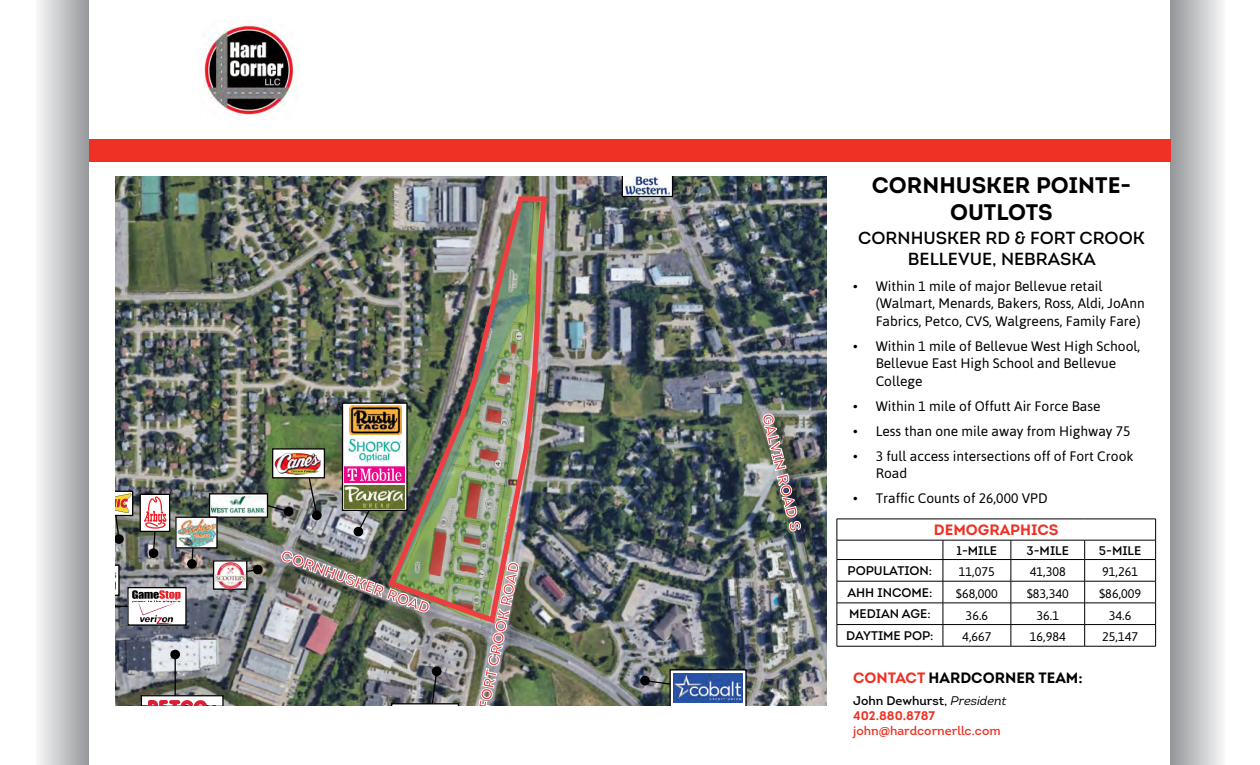
<style>
.page{position:relative;width:1260px;height:765px;background:#fff}
.page>*{position:absolute;margin:0;border:0;box-sizing:border-box;transform-origin:0 0}
.t1{font:22.5px/27px "Intro Bold Caps";color:#000;text-align:center}
.t2{font:17.5px/21px "Intro";color:#000;text-align:center}
.t3{font:700 15.5px "Intro";color:#ef3e42}
.t4{font:15px "Intro Bold Caps";color:#000}
.t5{font:15px "Intro Bold Caps";color:#ee3124}
.t6{font:13.75px/17.5px "Asap";color:#000}
.t7{font:12.5px/15px "Intro";color:#000}
.t8{font:12.5px "Asap";color:#000}
.t9{font:12.5px "Intro";color:#ee3124}
.s1{color:#ee3124}
.s2{font-style:italic}
.s3{font-weight:700;color:#ee3124}
</style>
<div class="page">
<svg style="left:38px;top:1px;width:51px;height:763px;background:#c6c7c9"></svg>
<svg style="left:1171px;top:1px;width:52px;height:763px;background:#c3c5c7"></svg>
<div style="left:89px;top:139px;width:1082px;height:23px;background:#ee3124"></div>
<img style="left:201px;top:22px;width:97px;height:96px">
<img style="left:116px;top:176px;width:711px;height:529px">
<div style="left:140px;top:494px;width:30px;height:37px;background:#fff"></div>
<div style="left:140px;top:494px;width:30px;height:38px;border:1px solid #000"></div>
<svg style="left:141px;top:695px;width:83px;height:11px"></svg>
<hr style="left:175px;top:654px;width:1px;height:42px;background:#000">
<div style="left:170px;top:650px;width:10px;height:9px;background:#000;border-radius:50%"></div>
<div style="left:128px;top:588px;width:58px;height:37px;background:#fff"></div>
<div style="left:127px;top:587px;width:60px;height:39px;border:1px solid #000"></div>
<img style="left:140px;top:611px;width:34px;height:12px">
<img style="left:368px;top:176px;width:207px;height:471px">
<img style="left:385px;top:194px;width:164px;height:433px">
<svg style="left:344px;top:405px;width:62px;height:104px"></svg>
<div style="left:342px;top:403px;width:66px;height:108px;border:1px solid #000"></div>
<img style="left:345px;top:485px;width:59px;height:23px">
<img style="left:345px;top:467px;width:59px;height:15px">
<img style="left:349px;top:406px;width:52px;height:29px">
<img style="left:347px;top:437px;width:56px;height:26px">
<svg style="left:353px;top:509px;width:18px;height:27px"></svg>
<div style="left:210px;top:494px;width:58px;height:23px;background:#fff"></div>
<div style="left:209px;top:493px;width:59px;height:25px;border:1px solid #000"></div>
<img style="left:212px;top:496px;width:53px;height:18px">
<svg style="left:266px;top:504px;width:28px;height:13px"></svg>
<div style="left:273px;top:449px;width:51px;height:29px;background:#fff"></div>
<div style="left:272px;top:448px;width:53px;height:30px;border:1px solid #000"></div>
<img style="left:275px;top:452px;width:46px;height:23px">
<svg style="left:308px;top:476px;width:14px;height:45px"></svg>
<img style="left:643px;top:669px;width:104px;height:36px">
<svg style="left:640px;top:675px;width:10px;height:11px"></svg>
<svg style="left:391px;top:670px;width:68px;height:35px;background:#77787a"></svg>
<div style="left:432px;top:666px;width:10px;height:10px;background:#000;border-radius:5px"></div>
<svg style="left:116px;top:491px;width:17px;height:53px"></svg>
<svg style="left:144px;top:496px;width:22px;height:59px"></svg>
<div style="left:149px;top:548px;width:10px;height:10px;background:#000;border-radius:50%"></div>
<svg style="left:177px;top:519px;width:39px;height:28px"></svg>
<div style="left:175px;top:517px;width:43px;height:32px;border:1px solid #000"></div>
<img style="left:177px;top:519px;width:38px;height:27px">
<svg style="left:191px;top:547px;width:3px;height:12px"></svg>
<div style="left:187px;top:559px;width:10px;height:10px;background:#000;border-radius:50%"></div>
<div style="left:213px;top:560px;width:34px;height:30px;border:1px solid #000"></div>
<img style="left:215px;top:561px;width:32px;height:28px">
<svg style="left:245px;top:564px;width:18px;height:11px"></svg>
<svg style="left:116px;top:565px;width:66px;height:46px"></svg>
<img style="left:267px;top:536px;width:194px;height:111px">
<img style="left:281px;top:550px;width:149px;height:64px">
<img style="left:465px;top:549px;width:88px;height:156px">
<img style="left:478px;top:561px;width:42px;height:144px">
<svg style="left:622px;top:176px;width:51px;height:21px"></svg>
<img style="left:624px;top:176px;width:46px;height:18px">
<img style="left:747px;top:401px;width:80px;height:161px">
<img style="left:762px;top:413px;width:39px;height:119px">
<hr style="left:837px;top:519px;width:106px;height:1px;background:#000">
<hr style="left:943px;top:519px;width:68px;height:1px;background:#000">
<hr style="left:1011px;top:519px;width:74px;height:1px;background:#000">
<hr style="left:1085px;top:519px;width:71px;height:1px;background:#000">
<hr style="left:837px;top:540px;width:106px;height:1px;background:#000">
<hr style="left:943px;top:540px;width:68px;height:1px;background:#000">
<hr style="left:1011px;top:540px;width:74px;height:1px;background:#000">
<hr style="left:1085px;top:540px;width:71px;height:1px;background:#000">
<hr style="left:837px;top:559px;width:106px;height:1px;background:#000">
<hr style="left:943px;top:559px;width:68px;height:1px;background:#000">
<hr style="left:1011px;top:559px;width:74px;height:1px;background:#000">
<hr style="left:1085px;top:559px;width:71px;height:1px;background:#000">
<hr style="left:837px;top:581px;width:106px;height:1px;background:#000">
<svg style="left:837px;top:519px;width:1px;height:127px"></svg>
<hr style="left:943px;top:581px;width:68px;height:1px;background:#000">
<svg style="left:943px;top:540px;width:1px;height:106px"></svg>
<hr style="left:1011px;top:581px;width:74px;height:1px;background:#000">
<svg style="left:1011px;top:540px;width:1px;height:106px"></svg>
<hr style="left:1085px;top:581px;width:71px;height:1px;background:#000">
<svg style="left:1084px;top:540px;width:1px;height:106px"></svg>
<svg style="left:1155px;top:519px;width:1px;height:127px"></svg>
<hr style="left:837px;top:603px;width:106px;height:1px;background:#000">
<hr style="left:837px;top:624px;width:106px;height:1px;background:#000">
<hr style="left:837px;top:646px;width:106px;height:1px;background:#000">
<hr style="left:943px;top:603px;width:68px;height:1px;background:#000">
<hr style="left:943px;top:624px;width:68px;height:1px;background:#000">
<hr style="left:943px;top:646px;width:68px;height:1px;background:#000">
<hr style="left:1011px;top:603px;width:74px;height:1px;background:#000">
<hr style="left:1011px;top:624px;width:74px;height:1px;background:#000">
<hr style="left:1011px;top:646px;width:74px;height:1px;background:#000">
<hr style="left:1085px;top:603px;width:71px;height:1px;background:#000">
<hr style="left:1085px;top:624px;width:71px;height:1px;background:#000">
<hr style="left:1085px;top:646px;width:71px;height:1px;background:#000">
<p class="t3" style="left:285px;top:545px;width:159px;rotate:20deg">CORNHUSKER ROAD</p>
<p class="t3" style="left:474px;top:706px;width:151px;rotate:-78deg">FORT CROOK ROAD</p>
<p class="t3" style="left:777px;top:411px;width:122px;rotate:76deg">GALV IN ROAD S</p>
<h1 class="t1" style="left:872px;top:171px;width:261px">CORNHUSKER POINTE-<br>OUTLOTS</h1>
<p class="t2" style="left:858px;top:227px;width:288px">CORNHUSKER RD &amp; FORT CROOK<br>BELLEVUE, NEBRASKA</p>
<p class="t6" style="left:876px;top:277px;width:271px;text-indent:-22px">• Within 1 mile of major Bellevue retail (Walmart, Menards, Bakers, Ross, Aldi, JoAnn<br>Fabrics, Petco, CVS, Walgreens, Family Fare)</p>
<p class="t6" style="left:876px;top:337px;width:266px;text-indent:-22px">• Within 1 mile of Bellevue West High School,<br>Bellevue East High School and Bellevue<br>College</p>
<p class="t6" style="left:853px;top:397px;width:249px">• Within 1 mile of Offutt Air Force Base</p>
<p class="t6" style="left:853px;top:422px;width:279px">• Less than one mile away from Highway 75</p>
<p class="t6" style="left:876px;top:447px;width:259px;text-indent:-22px">• 3 full access intersections off of Fort Crook<br>Road</p>
<p class="t6" style="left:853px;top:489px;width:196px">• Traffic Counts of 26,000 VPD</p>
<p class="t5" style="left:934px;top:520px;width:126px">DEMOGRAPHICS</p>
<p class="t7" style="left:957px;top:543px;width:42px">1-MILE</p>
<p class="t7" style="left:1027px;top:543px;width:44px">3-MILE</p>
<p class="t7" style="left:1099px;top:543px;width:44px">5-MILE</p>
<p class="t7" style="left:848px;top:563px;width:86px">POPULATION:</p>
<p class="t8" style="left:959px;top:565px;width:37px">11,075</p>
<p class="t8" style="left:1030px;top:565px;width:37px">41,308</p>
<p class="t8" style="left:1102px;top:565px;width:37px">91,261</p>
<p class="t7" style="left:847px;top:585px;width:87px">AHH INCOME:</p>
<p class="t8" style="left:956px;top:586px;width:44px">$68,000</p>
<p class="t8" style="left:1027px;top:586px;width:44px">$83,340</p>
<p class="t8" style="left:1099px;top:586px;width:44px">$86,009</p>
<p class="t7" style="left:849px;top:607px;width:83px">MEDIAN AGE:</p>
<p class="t8" style="left:966px;top:608px;width:24px">36.6</p>
<p class="t8" style="left:1037px;top:608px;width:24px">36.1</p>
<p class="t8" style="left:1109px;top:608px;width:24px">34.6</p>
<p class="t7" style="left:846px;top:628px;width:89px">DAYTIME POP:</p>
<p class="t8" style="left:962px;top:630px;width:31px">4,667</p>
<p class="t8" style="left:1030px;top:630px;width:37px">16,984</p>
<p class="t8" style="left:1102px;top:630px;width:37px">25,147</p>
<p class="t4" style="left:853px;top:668px;width:231px"><span class="s1">CONTACT</span> HARDCORNER TEAM:</p>
<p class="t7" style="left:853px;top:693px;width:155px">John Dewhurst, <span class="s2">President<br></span><span class="s3">402.880.8787</span></p>
<p class="t9" style="left:853px;top:723px;width:149px">john@hardcornerllc.com</p>
</div>
